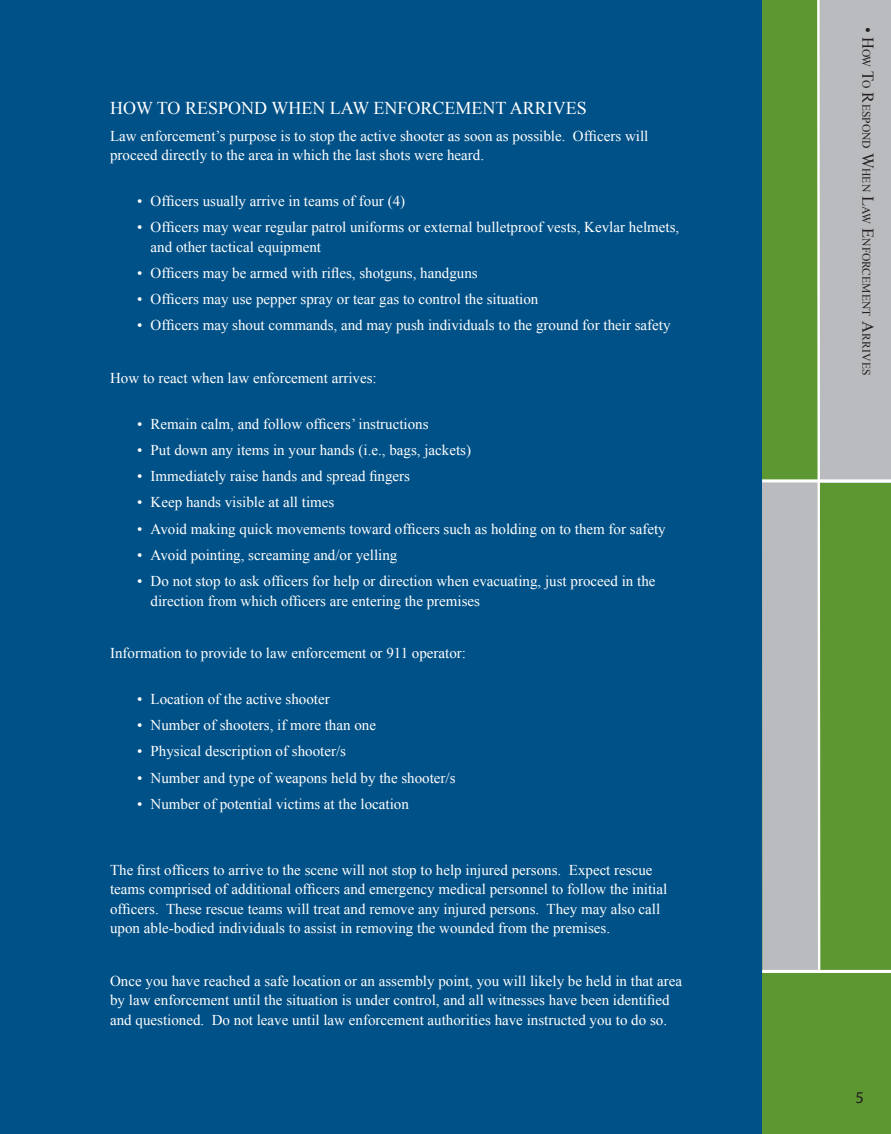
<style>
.page{position:relative;width:891px;height:1134px;background:#005187}
.page>*{position:absolute;margin:0;border:0;box-sizing:border-box;transform-origin:0 0}
.t1{font:18px "Times New Roman";color:#fff}
.t2{font:16.5px "Giovanni ITC";color:#231f20}
.t3{font:15px/19.5px "Times New Roman";color:#fff}
.t4{font:11.55px "Times New Roman";color:#231f20}
.s1{font-size:16.5px}
</style>
<div class="page">
<div style="left:762px;top:0;width:129px;height:1134px;background:#5c9731"></div>
<div style="left:762px;top:481px;width:57px;height:489px;background:#babbbe"></div>
<div style="left:818px;top:0;width:73px;height:482px;background:#babbbe"></div>
<hr style="left:762px;top:480px;width:129px;height:2px;background:#fff">
<svg style="left:816px;top:0;width:6px;height:970px"></svg>
<hr style="left:762px;top:970px;width:129px;height:3px;background:#fff">
<p class="t1" style="left:110px;top:96px;width:478px">HOW TO RESPOND WHEN LAW ENFORCEMENT ARRIVES</p>
<p class="t3" style="left:110px;top:126px;width:540px">Law enforcement’s purpose is to stop the active shooter as soon as possible. Officers will proceed directly to the area in which the last shots were heard.</p>
<p class="t3" style="left:137px;top:191px;width:270px">• Officers usually arrive in teams of four (4)</p>
<p class="t3" style="left:151px;top:217px;width:530px;text-indent:-14px">• Officers may wear regular patrol uniforms or external bulletproof vests, Kevlar helmets, and other tactical equipment</p>
<p class="t3" style="left:137px;top:263px;width:342px">• Officers may be armed with rifles, shotguns, handguns</p>
<p class="t3" style="left:137px;top:289px;width:403px">• Officers may use pepper spray or tear gas to control the situation</p>
<p class="t3" style="left:137px;top:315px;width:535px">• Officers may shout commands, and may push individuals to the ground for their safety</p>
<p class="t3" style="left:110px;top:368px;width:268px">How to react when law enforcement arrives:</p>
<p class="t3" style="left:137px;top:414px;width:293px">• Remain calm, and follow officers’ instructions</p>
<p class="t3" style="left:137px;top:440px;width:335px">• Put down any items in your hands (i.e., bags, jackets)</p>
<p class="t3" style="left:137px;top:466px;width:274px">• Immediately raise hands and spread fingers</p>
<p class="t3" style="left:137px;top:492px;width:199px">• Keep hands visible at all times</p>
<p class="t3" style="left:137px;top:519px;width:530px">• Avoid making quick movements toward officers such as holding on to them for safety</p>
<p class="t3" style="left:137px;top:545px;width:262px">• Avoid pointing, screaming and/or yelling</p>
<p class="t3" style="left:151px;top:571px;width:506px;text-indent:-14px">• Do not stop to ask officers for help or direction when evacuating, just proceed in the direction from which officers are entering the premises</p>
<p class="t3" style="left:110px;top:643px;width:357px">Information to provide to law enforcement or 911 operator:</p>
<p class="t3" style="left:137px;top:689px;width:194px">• Location of the active shooter</p>
<p class="t3" style="left:137px;top:715px;width:240px">• Number of shooters, if more than one</p>
<p class="t3" style="left:137px;top:741px;width:210px">• Physical description of shooter/s</p>
<p class="t3" style="left:137px;top:768px;width:320px">• Number and type of weapons held by the shooter/s</p>
<p class="t3" style="left:137px;top:794px;width:273px">• Number of potential victims at the location</p>
<p class="t3" style="left:110px;top:860px;width:559px">The first officers to arrive to the scene will not stop to help injured persons. Expect rescue teams comprised of additional officers and emergency medical personnel to follow the initial officers. These rescue teams will treat and remove any injured persons. They may also call upon able-bodied individuals to assist in removing the wounded from the premises.</p>
<p class="t3" style="left:110px;top:971px;width:573px">Once you have reached a safe location or an assembly point, you will likely be held in that area by law enforcement until the situation is under control, and all witnesses have been identified and questioned. Do not leave until law enforcement authorities have instructed you to do so.</p>
<p class="t4" style="left:874px;top:27px;width:350px;rotate:90deg"><span class="s1">• H</span>OW <span class="s1">T</span>O <span class="s1">R</span>ESPOND <span class="s1">W</span>HEN <span class="s1">L</span>AW <span class="s1">E</span>NFORCEMENT <span class="s1">A</span>RRIVES</p>
<p class="t2" style="left:856px;top:1087px;width:10px">5</p>
</div>
